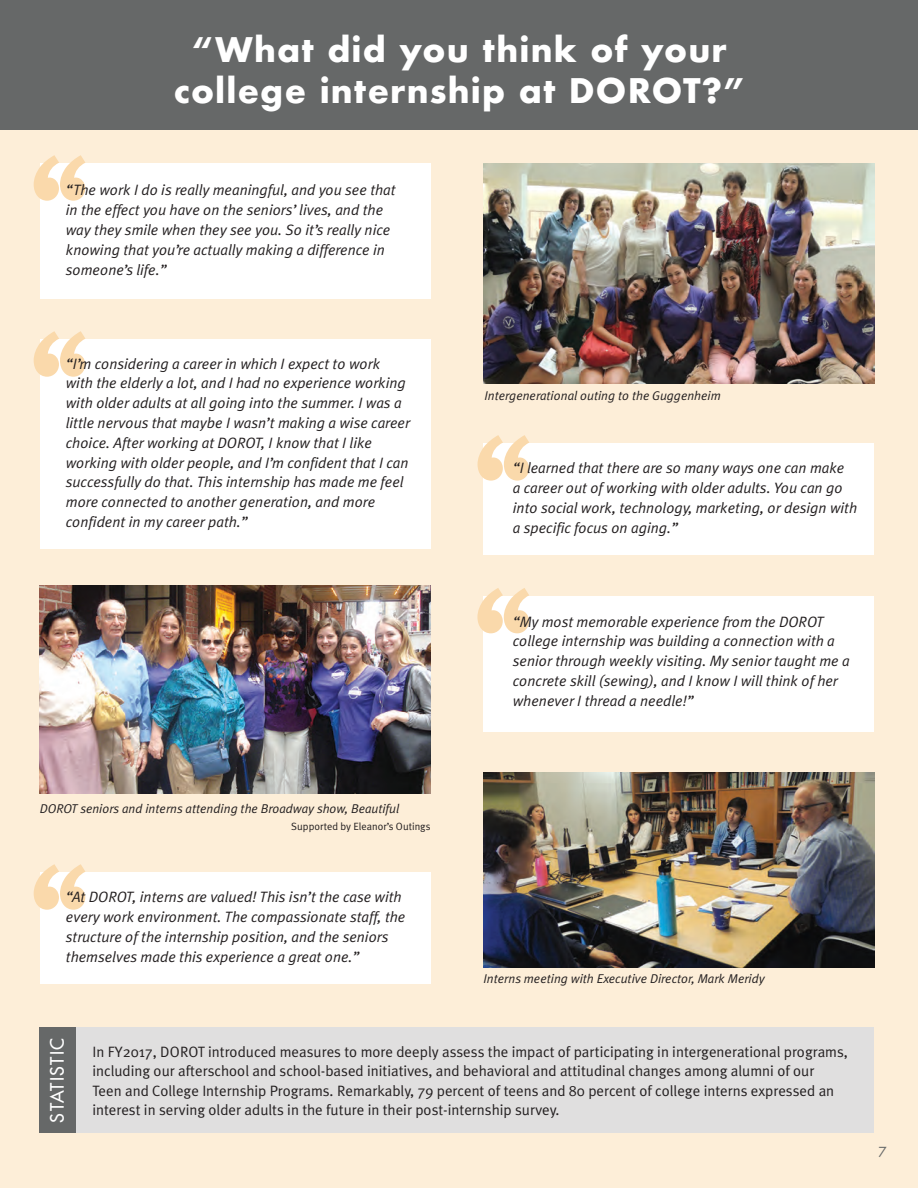
<style>
.page{position:relative;width:918px;height:1188px;background:#fff}
.page>*{position:absolute;margin:0;border:0;box-sizing:border-box;transform-origin:0 0}
.t1{font:169.8px "Meta Plus Normal";color:#fad9ab}
.t2{font:700 33px/41.2px "Futura";letter-spacing:.035em;color:#fff;text-align:center}
.t3{font:18px "Futura";letter-spacing:.075em;color:#fff}
.t4{font:italic 15px/19.8px "Meta Plus Normal";color:#231f20}
.t5{font:15px/19.5px "Meta Plus Normal";color:#231f20}
.t6{font:13.5px "Futura";color:#666868}
.t7{font:italic 12.75px "Meta Plus Normal";color:#231f20}
.t8{font:10.5px "Meta Plus Normal";color:#231f20}
</style>
<div class="page">
<div style="left:0;top:0;width:918px;height:144px;background:#666868"></div>
<div style="left:0;top:130px;width:918px;height:1058px;background:#fdeed8"></div>
<div style="left:40px;top:163px;width:391px;height:136px;background:#fff"></div>
<div style="left:40px;top:339px;width:391px;height:210px;background:#fff"></div>
<img style="left:40px;top:586px;width:391px;height:208px">
<img style="left:484px;top:163px;width:390px;height:221px">
<div style="left:40px;top:872px;width:391px;height:112px;background:#fff"></div>
<div style="left:484px;top:443px;width:390px;height:111px;background:#fff"></div>
<img style="left:484px;top:772px;width:390px;height:196px">
<div style="left:484px;top:596px;width:390px;height:135px;background:#fff"></div>
<div style="left:40px;top:1027px;width:834px;height:106px;background:#e0dfdf"></div>
<div style="left:40px;top:1027px;width:36px;height:106px;background:#666868"></div>
<h2 class="t2" style="left:174px;top:29px;width:573px">“What did you think of your college internship at DOROT?”</h2>
<h1 class="t1" style="left:25px;top:118px;width:72px">‘‘</h1>
<p class="t4" style="left:66px;top:180px;width:331px">“The work I do is really meaningful, and you see that in the effect you have on the seniors’ lives, and the way they smile when they see you. So it’s really nice knowing that you’re actually making a difference in someone’s life.”</p>
<h1 class="t1" style="left:25px;top:294px;width:72px">‘‘</h1>
<p class="t4" style="left:66px;top:354px;width:346px">“I’m considering a career in which I expect to work with the elderly a lot, and I had no experience working with older adults at all going into the summer. I was a little nervous that maybe I wasn’t making a wise career choice. After working at DOROT, I know that I like working with older people, and I’m confident that I can successfully do that. This internship has made me feel more connected to another generation, and more confident in my career path.”</p>
<p class="t7" style="left:485px;top:389px;width:238px">Intergenerational outing to the Guggenheim</p>
<h1 class="t1" style="left:469px;top:398px;width:72px">‘‘</h1>
<p class="t4" style="left:513px;top:458px;width:346px">“I learned that there are so many ways one can make<br>a career out of working with older adults. You can go into social work, technology, marketing, or design with a specific focus on aging.”</p>
<h1 class="t1" style="left:469px;top:551px;width:72px">‘‘</h1>
<p class="t4" style="left:513px;top:612px;width:338px">“My most memorable experience from the DOROT college internship was building a connection with a senior through weekly visiting. My senior taught me a concrete skill (sewing), and I know I will think of her whenever I thread a needle!”</p>
<p class="t7" style="left:40px;top:801px;width:361px">DOROT seniors and interns attending the Broadway show, Beautiful</p>
<p class="t8" style="left:291px;top:820px;width:141px">Supported by Eleanor’s Outings</p>
<h1 class="t1" style="left:25px;top:827px;width:72px">‘‘</h1>
<p class="t4" style="left:66px;top:887px;width:341px">“At DOROT, interns are valued! This isn’t the case with every work environment. The compassionate staff, the structure of the internship position, and the seniors themselves made this experience a great one.”</p>
<p class="t7" style="left:484px;top:971px;width:283px">Interns meeting with Executive Director, Mark Meridy</p>
<p class="t3" style="left:48px;top:1123px;width:86px;rotate:-90deg">STATISTIC</p>
<p class="t5" style="left:92px;top:1042px;width:757px">In FY2017, DOROT introduced measures to more deeply assess the impact of participating in intergenerational programs, including our afterschool and school-based initiatives, and behavioral and attitudinal changes among alumni of our<br>Teen and College Internship Programs. Remarkably, 79 percent of teens and 80 percent of college interns expressed an interest in serving older adults in the future in their post-internship survey.</p>
<p class="t6" style="left:878px;top:1146px;width:10px">7</p>
</div>
